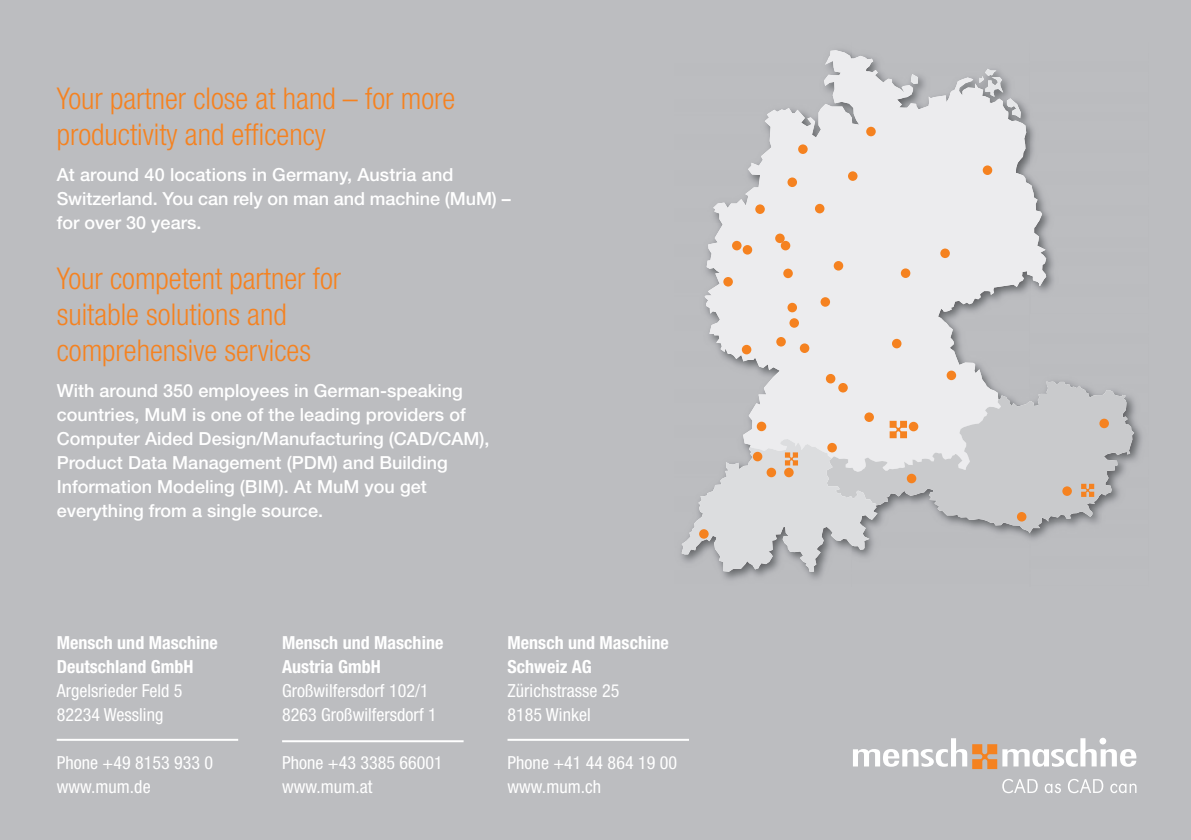
<style>
.page{position:relative;width:1191px;height:840px;background:#fff}
.page>*{position:absolute;margin:0;border:0;box-sizing:border-box;transform-origin:0 0}
.t1{font:300 condensed 30px/36px "Helvetica Neue LT";color:#f58220}
.t2{font:500 18px/24px "Helvetica Neue LT";color:#fff}
.t3{font:condensed 18px/24px "Helvetica Neue LT";color:#fff}
.t4{font:700 condensed 18px/24px "Helvetica Neue LT";color:#fff}
</style>
<div class="page">
<div style="left:0;top:0;width:1191px;height:839px;background:#bcbdc0"></div>
<svg style="left:853px;top:737px;width:283px;height:31px"></svg>
<svg style="left:1002px;top:779px;width:35px;height:13px"></svg>
<svg style="left:1044px;top:783px;width:17px;height:9px"></svg>
<svg style="left:1068px;top:779px;width:35px;height:13px"></svg>
<svg style="left:1110px;top:783px;width:26px;height:9px"></svg>
<svg style="left:704px;top:50px;width:342px;height:389px;fill:#ececee"></svg>
<svg style="left:756px;top:421px;width:10px;height:10px"></svg>
<svg style="left:946px;top:370px;width:10px;height:10px"></svg>
<div style="left:826px;top:374px;width:9px;height:9px;background:#f58220;border-radius:50%"></div>
<div style="left:892px;top:338px;width:9px;height:10px;background:#f58220;border-radius:50%"></div>
<div style="left:800px;top:343px;width:9px;height:10px;background:#f58220;border-radius:50%"></div>
<div style="left:776px;top:337px;width:10px;height:9px;background:#f58220;border-radius:50%"></div>
<div style="left:742px;top:344px;width:9px;height:10px;background:#f58220;border-radius:50%"></div>
<div style="left:789px;top:318px;width:10px;height:9px;background:#f58220;border-radius:50%"></div>
<div style="left:820px;top:297px;width:10px;height:9px;background:#f58220;border-radius:50%"></div>
<svg style="left:787px;top:302px;width:10px;height:10px"></svg>
<div style="left:901px;top:268px;width:9px;height:10px;background:#f58220;border-radius:50%"></div>
<div style="left:833px;top:261px;width:10px;height:9px;background:#f58220;border-radius:50%"></div>
<div style="left:783px;top:268px;width:10px;height:10px;background:#f58220;border-radius:50%"></div>
<div style="left:723px;top:277px;width:10px;height:9px;background:#f58220;border-radius:50%"></div>
<div style="left:940px;top:248px;width:10px;height:10px;background:#f58220;border-radius:50%"></div>
<div style="left:732px;top:241px;width:9px;height:9px;background:#f58220;border-radius:50%"></div>
<div style="left:742px;top:245px;width:10px;height:9px;background:#f58220;border-radius:50%"></div>
<div style="left:780px;top:241px;width:10px;height:9px;background:#f58220;border-radius:50%"></div>
<div style="left:775px;top:233px;width:9px;height:10px;background:#f58220;border-radius:50%"></div>
<div style="left:815px;top:204px;width:9px;height:9px;background:#f58220;border-radius:50%"></div>
<div style="left:755px;top:204px;width:10px;height:10px;background:#f58220;border-radius:50%"></div>
<div style="left:982px;top:165px;width:10px;height:10px;background:#f58220;border-radius:50%"></div>
<div style="left:848px;top:171px;width:9px;height:10px;background:#f58220;border-radius:50%"></div>
<div style="left:787px;top:177px;width:10px;height:10px;background:#f58220;border-radius:50%"></div>
<div style="left:798px;top:144px;width:9px;height:10px;background:#f58220;border-radius:50%"></div>
<div style="left:866px;top:127px;width:9px;height:9px;background:#f58220;border-radius:50%"></div>
<svg style="left:827px;top:380px;width:307px;height:153px;fill:#c9cacc"></svg>
<div style="left:1017px;top:511px;width:9px;height:10px;background:#f58220;border-radius:50%"></div>
<svg style="left:1081px;top:483px;width:13px;height:13px"></svg>
<div style="left:1062px;top:486px;width:9px;height:9px;background:#f58220;border-radius:50%"></div>
<div style="left:1099px;top:418px;width:10px;height:10px;background:#f58220;border-radius:50%"></div>
<svg style="left:906px;top:473px;width:10px;height:10px"></svg>
<svg style="left:681px;top:439px;width:196px;height:132px"></svg>
<div style="left:784px;top:467px;width:9px;height:10px;background:#f58220;border-radius:50%"></div>
<hr style="left:57px;top:738px;width:181px;height:2px;background:#fff">
<hr style="left:282px;top:739px;width:181px;height:2px;background:#fff">
<hr style="left:507px;top:738px;width:182px;height:2px;background:#fff">
<h1 class="t1" style="left:57px;top:80px;width:400px">Your partner close at hand – for more productivity and efficency</h1>
<p class="t2" style="left:57px;top:162px;width:455px">At around 40 locations in Germany, Austria and<br>Switzerland. You can rely on man and machine (MuM) – for over 30 years.</p>
<h1 class="t1" style="left:57px;top:260px;width:286px">Your competent partner for suitable solutions and comprehensive services</h1>
<p class="t2" style="left:57px;top:378px;width:434px">With around 350 employees in German-speaking countries, MuM is one of the leading providers of Computer Aided Design/Manufacturing (CAD/CAM), Product Data Management (PDM) and Building Information Modeling (BIM). At MuM you get everything from a single source.</p>
<p class="t4" style="left:57px;top:629px;width:163px">Mensch und Maschine<br>Deutschland GmbH</p>
<p class="t3" style="left:57px;top:678px;width:127px">Argelsrieder Feld 5<br>82234 Wessling</p>
<p class="t3" style="left:57px;top:750px;width:158px">Phone +49 8153 933 0 www.mum.de</p>
<p class="t4" style="left:282px;top:629px;width:163px">Mensch und Maschine<br>Austria GmbH</p>
<p class="t3" style="left:282px;top:678px;width:156px">Großwilfersdorf 102/1<br>8263 Großwilfersdorf 1</p>
<p class="t3" style="left:282px;top:750px;width:162px">Phone +43 3385 66001 www.mum.at</p>
<p class="t4" style="left:507px;top:629px;width:163px">Mensch und Maschine<br>Schweiz AG</p>
<p class="t3" style="left:507px;top:678px;width:113px">Zürichstrasse 25<br>8185 Winkel</p>
<p class="t3" style="left:507px;top:750px;width:171px">Phone +41 44 864 19 00 www.mum.ch</p>
</div>
